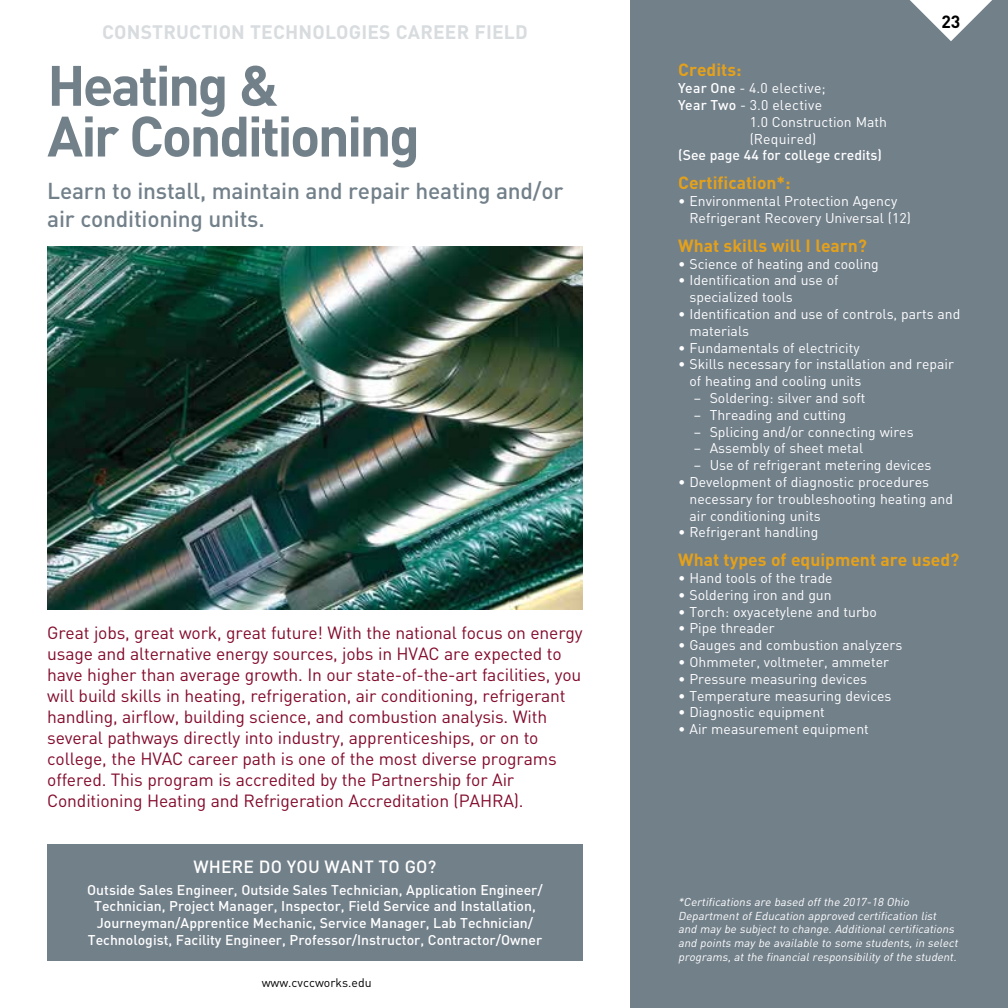
<style>
.page{position:relative;width:1008px;height:1008px;background:#fff}
.page>*{position:absolute;margin:0;border:0;box-sizing:border-box;transform-origin:0 0}
.t1{font:700 56px/50.8px "DIN Pro";letter-spacing:-.05em;color:#72808a}
.t2{font:500 22.75px/28px "DIN Pro";letter-spacing:-.01em;color:#72808a}
.t3{font:700 19.25px "DIN Pro";letter-spacing:.01em;color:#d8dcdf}
.t4{font:17.5px/21px "DIN Pro";letter-spacing:-.01em;color:#830b2c}
.t5{font:700 17.5px "DIN Pro";color:#e4a11b}
.t6{font:500 17.5px "DIN Pro";letter-spacing:.01em;color:#fff}
.t7{font:700 17.5px "DIN Pro";color:#000}
.t8{font:14px/16.8px "DIN Pro";color:#fff}
.t9{font:500 14px/16.8px "DIN Pro";color:#fff;text-align:center}
.t10{font:14px "DIN Pro";letter-spacing:.02em;color:#fff}
.t11{font:12.25px "DIN Pro";color:#000}
.t12{font:italic 11.38px/13.7px "DIN Pro";color:#fff}
.s1{font-weight:500}
</style>
<div class="page">
<img style="left:47px;top:247px;width:536px;height:363px">
<div style="left:630px;top:0;width:378px;height:1008px;background:#72808a"></div>
<svg style="left:910px;top:0;width:82px;height:41px"></svg>
<div style="left:47px;top:844px;width:536px;height:117px;background:#72808a"></div>
<h3 class="t3" style="left:102px;top:19px;width:427px">CONSTRUCTION TECHNOLOGIES CAREER FIELD</h3>
<h1 class="t1" style="left:47px;top:58px;width:374px">Heating &amp;<br>Air Conditioning</h1>
<h2 class="t2" style="left:47px;top:176px;width:518px">Learn to install, maintain and repair heating and/or air conditioning units.</h2>
<p class="t4" style="left:47px;top:622px;width:537px">Great jobs, great work, great future! With the national focus on energy usage and alternative energy sources, jobs in HVAC are expected to have higher than average growth. In our state-of-the-art facilities, you will build skills in heating, refrigeration, air conditioning, refrigerant handling, airflow, building science, and combustion analysis. With several pathways directly into industry, apprenticeships, or on to college, the HVAC career path is one of the most diverse programs offered. This program is accredited by the Partnership for Air Conditioning Heating and Refrigeration Accreditation (PAHRA).</p>
<p class="t6" style="left:194px;top:855px;width:244px">WHERE DO YOU WANT TO GO?</p>
<p class="t9" style="left:87px;top:881px;width:457px">Outside Sales Engineer, Outside Sales Technician, Application Engineer/ Technician, Project Manager, Inspector, Field Service and Installation, Journeyman/Apprentice Mechanic, Service Manager, Lab Technician/ Technologist, Facility Engineer, Professor/Instructor, Contractor/Owner</p>
<p class="t11" style="left:262px;top:974px;width:111px">www.cvccworks.edu</p>
<p class="t7" style="left:941px;top:10px;width:21px">23</p>
<p class="t5" style="left:678px;top:58px;width:65px">Credits:</p>
<p class="t10" style="left:678px;top:79px;width:149px"><span class="s1">Year One</span> - 4.0 elective;</p>
<p class="t10" style="left:678px;top:95px;width:146px"><span class="s1">Year Two</span> - 3.0 elective</p>
<p class="t8" style="left:750px;top:113px;width:139px">1.0 Construction Math</p>
<p class="t8" style="left:750px;top:130px;width:68px">(Required)</p>
<p class="t9" style="left:678px;top:146px;width:205px">(See page 44 for college credits)</p>
<p class="t5" style="left:678px;top:171px;width:114px">Certification*:</p>
<p class="t8" style="left:689px;top:192px;width:223px;text-indent:-11px">• Environmental Protection Agency<br>Refrigerant Recovery Universal (12)</p>
<p class="t5" style="left:678px;top:234px;width:190px">What skills will I learn?</p>
<p class="t8" style="left:678px;top:254px;width:202px">• Science of heating and cooling</p>
<p class="t8" style="left:689px;top:271px;width:151px;text-indent:-11px">• Identification and use of specialized tools</p>
<p class="t8" style="left:689px;top:305px;width:272px;text-indent:-11px">• Identification and use of controls, parts and materials</p>
<p class="t8" style="left:678px;top:338px;width:183px">• Fundamentals of electricity</p>
<p class="t8" style="left:689px;top:355px;width:266px;text-indent:-11px">• Skills necessary for installation and repair of heating and cooling units</p>
<p class="t8" style="left:694px;top:389px;width:173px">– Soldering: silver and soft</p>
<p class="t8" style="left:694px;top:406px;width:154px">– Threading and cutting</p>
<p class="t8" style="left:694px;top:422px;width:221px">– Splicing and/or connecting wires</p>
<p class="t8" style="left:694px;top:439px;width:171px">– Assembly of sheet metal</p>
<p class="t8" style="left:694px;top:456px;width:239px">– Use of refrigerant metering devices</p>
<p class="t8" style="left:689px;top:473px;width:265px;text-indent:-11px">• Development of diagnostic procedures necessary for troubleshooting heating and air conditioning units</p>
<p class="t8" style="left:678px;top:523px;width:142px">• Refrigerant handling</p>
<p class="t5" style="left:678px;top:548px;width:283px">What types of equipment are used?</p>
<p class="t8" style="left:678px;top:569px;width:156px">• Hand tools of the trade</p>
<p class="t8" style="left:678px;top:586px;width:155px">• Soldering iron and gun</p>
<p class="t8" style="left:678px;top:603px;width:200px">• Torch: oxyacetylene and turbo</p>
<p class="t8" style="left:678px;top:619px;width:98px">• Pipe threader</p>
<p class="t8" style="left:678px;top:636px;width:226px">• Gauges and combustion analyzers</p>
<p class="t8" style="left:678px;top:653px;width:212px">• Ohmmeter, voltmeter, ammeter</p>
<p class="t8" style="left:678px;top:670px;width:191px">• Pressure measuring devices</p>
<p class="t8" style="left:678px;top:687px;width:215px">• Temperature measuring devices</p>
<p class="t8" style="left:678px;top:703px;width:148px">• Diagnostic equipment</p>
<p class="t8" style="left:678px;top:720px;width:192px">• Air measurement equipment</p>
<p class="t12" style="left:678px;top:895px;width:284px">*Certifications are based offthe 2017-18 Ohio DepartmentofEducation approved certification list and may be subjectto change.Additionalcertifications and points may be available to some students,in select programs,atthe financialresponsibility ofthe student.</p>
</div>
